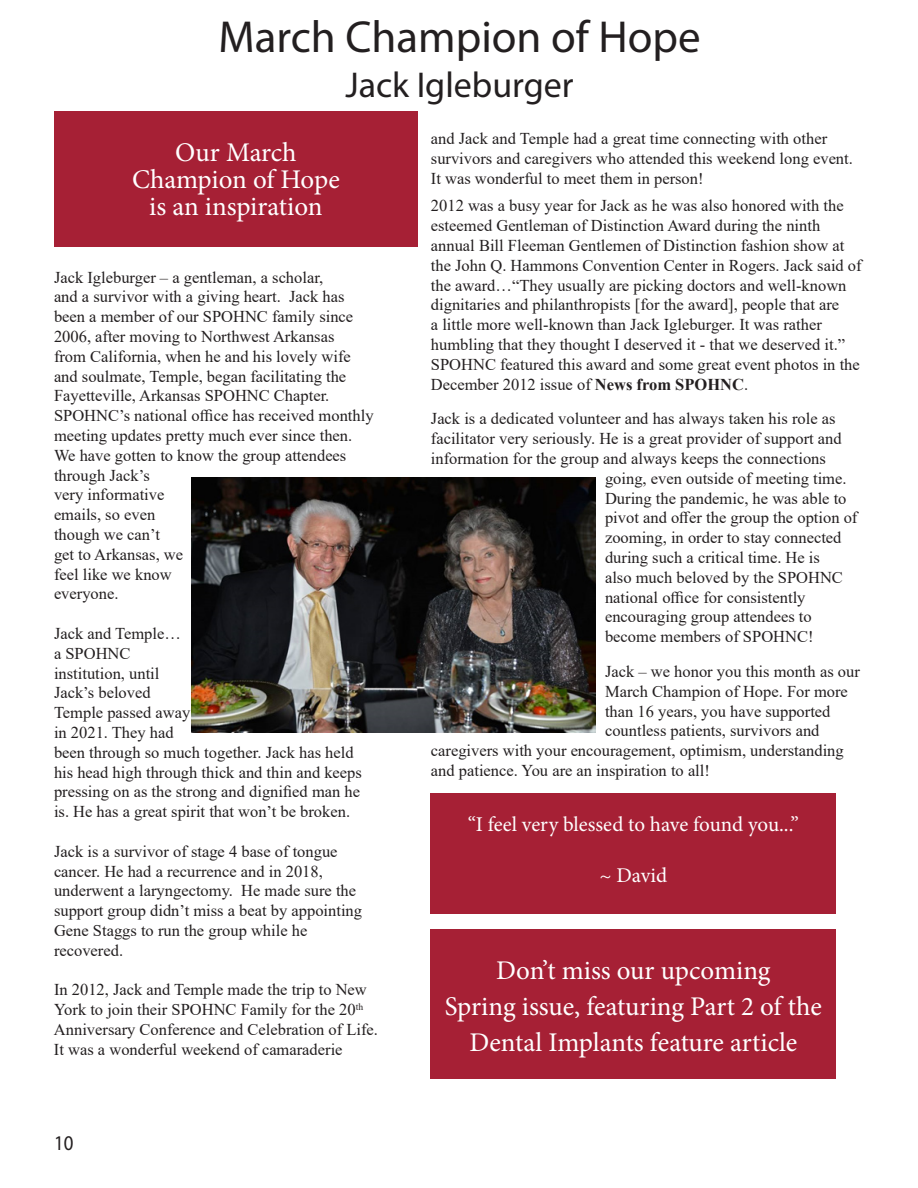
<style>
.page{position:relative;width:918px;height:1188px;background:#fff}
.page>*{position:absolute;margin:0;border:0;box-sizing:border-box;transform-origin:0 0}
.t1{font:45px "Myriad Pro";color:#231f20}
.t2{font:36px "Myriad Pro";color:#231f20}
.t3{font:27px/27px "Minion Pro";letter-spacing:-.005em;color:#fff;text-align:center}
.t4{font:21px "Minion Pro";letter-spacing:-.005em;color:#fff}
.t5{font:21px "Myriad Pro";color:#231f20;scale:.9 1}
.t6{font:16.5px/19.8px "Times New Roman";color:#231f20}
.s1{font-weight:700}
</style>
<div class="page">
<div style="left:54px;top:111px;width:364px;height:136px;background:#a62035"></div>
<img style="left:192px;top:477px;width:404px;height:255px">
<div style="left:431px;top:793px;width:405px;height:120px;background:#a62035"></div>
<div style="left:431px;top:930px;width:405px;height:149px;background:#a62035"></div>
<p class="t1" style="left:218px;top:9px;width:484px">March Champion of Hope</p>
<p class="t2" style="left:345px;top:63px;width:230px">Jack Igleburger</p>
<p class="t3" style="left:132px;top:139px;width:209px">Our March<br>Champion of Hope is an inspiration</p>
<p class="t6" style="left:431px;top:128px;width:424px">and Jack and Temple had a great time connecting with other survivors and caregivers who attended this weekend long event.<br>It was wonderful to meet them in person!</p>
<p class="t6" style="left:431px;top:195px;width:432px">2012 was a busy year for Jack as he was also honored with the esteemed Gentleman of Distinction Award during the ninth annual Bill Fleeman Gentlemen of Distinction fashion show at the John Q. Hammons Convention Center in Rogers. Jack said of the award…“They usually are picking doctors and well-known dignitaries and philanthropists [for the award], people that are<br>a little more well-known than Jack Igleburger. It was rather humbling that they thought I deserved it - that we deserved it.” SPOHNC featured this award and some great event photos in the December 2012 issue of <span class="s1">News from SPOHNC</span>.</p>
<p class="t6" style="left:431px;top:408px;width:406px">Jack is a dedicated volunteer and has always taken his role as</p>
<p class="t6" style="left:431px;top:428px;width:412px">facilitator very seriously. He is a great provider of support and</p>
<p class="t6" style="left:431px;top:448px;width:397px">information for the group and always keeps the connections</p>
<p class="t6" style="left:605px;top:468px;width:243px">going, even outside of meeting time.</p>
<p class="t6" style="left:605px;top:488px;width:243px">During the pandemic, he was able to</p>
<p class="t6" style="left:605px;top:507px;width:254px">pivot and offer the group the option of</p>
<p class="t6" style="left:605px;top:527px;width:238px">zooming, in order to stay connected</p>
<p class="t6" style="left:605px;top:547px;width:216px">during such a critical time. He is</p>
<p class="t6" style="left:605px;top:567px;width:239px">also much beloved by the SPOHNC</p>
<p class="t6" style="left:605px;top:587px;width:202px">national office for consistently</p>
<p class="t6" style="left:605px;top:606px;width:208px">encouraging group attendees to</p>
<p class="t6" style="left:605px;top:626px;width:210px">become members of SPOHNC!</p>
<p class="t6" style="left:605px;top:661px;width:256px">Jack – we honor you this month as our</p>
<p class="t6" style="left:605px;top:681px;width:244px">March Champion of Hope. For more</p>
<p class="t6" style="left:605px;top:701px;width:227px">than 16 years, you have supported</p>
<p class="t6" style="left:605px;top:720px;width:216px">countless patients, survivors and</p>
<p class="t6" style="left:431px;top:740px;width:414px">caregivers with your encouragement, optimism, understanding</p>
<p class="t6" style="left:431px;top:760px;width:281px">and patience. You are an inspiration to all!</p>
<p class="t4" style="left:468px;top:811px;width:333px">“I feel very blessed to have found you...”</p>
<p class="t4" style="left:599px;top:861px;width:69px">~ David</p>
<p class="t6" style="left:54px;top:267px;width:321px">Jack Igleburger – a gentleman, a scholar,<br>and a survivor with a giving heart. Jack has been a member of our SPOHNC family since<br>2006, after moving to Northwest Arkansas<br>from California, when he and his lovely wife and soulmate, Temple, began facilitating the<br>Fayetteville, Arkansas SPOHNC Chapter.<br>SPOHNC’s national office has received monthly meeting updates pretty much ever since then.<br>We have gotten to know the group attendees through Jack’s<br>very informative<br>emails, so even<br>though we can’t<br>get to Arkansas, we<br>feel like we know<br>everyone.</p>
<p class="t6" style="left:54px;top:623px;width:309px">Jack and Temple…<br>a SPOHNC<br>institution, until<br>Jack’s beloved<br>Temple passed away<br>in 2021. They had<br>been through so much together. Jack has held his head high through thick and thin and keeps pressing on as the strong and dignified man he is. He has a great spirit that won’t be broken.</p>
<p class="t6" style="left:54px;top:841px;width:310px">Jack is a survivor of stage 4 base of tongue cancer. He had a recurrence and in 2018, underwent a laryngectomy. He made sure the support group didn’t miss a beat by appointing Gene Staggs to run the group while he recovered.</p>
<p class="t6" style="left:54px;top:979px;width:326px">In 2012, Jack and Temple made the trip to New York to join their SPOHNC Family for the 20<sup>th </sup>Anniversary Conference and Celebration of Life.<br>It was a wonderful weekend of camaraderie</p>
<p class="t3" style="left:445px;top:953px;width:379px;line-height:36px">Don’t miss our upcoming<br>Spring issue, featuring Part 2 of the<br>Dental Implants feature article</p>
<p class="t5" style="left:54px;top:1130px;width:23px">10</p>
</div>
